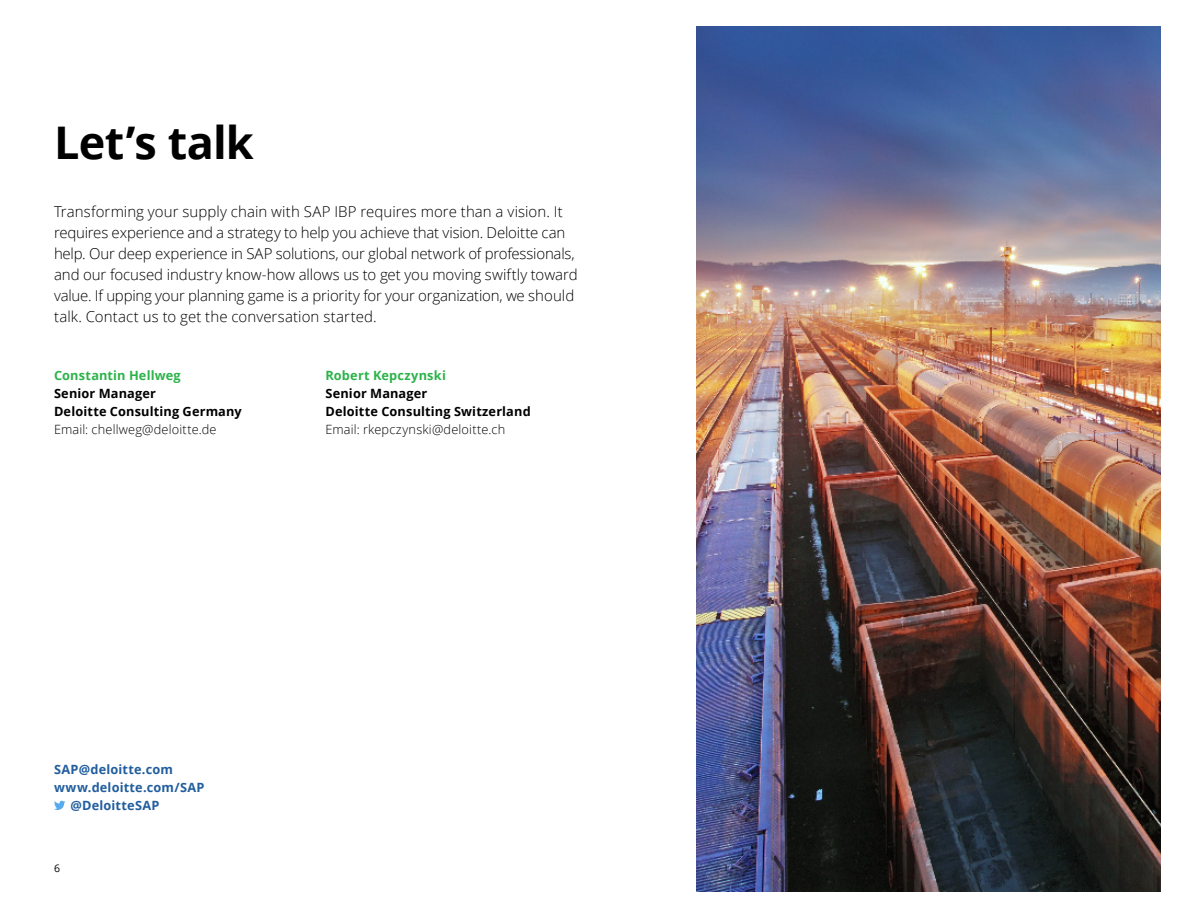
<style>
.page{position:relative;width:1188px;height:918px;background:#fff}
.page>*{position:absolute;margin:0;border:0;box-sizing:border-box;transform-origin:0 0}
.t1{font:700 45px "Open Sans";letter-spacing:-.015em;color:#000}
.t2{font:300 15px/21px "Open Sans";letter-spacing:-.01em;color:#000}
.t3{font:700 12.75px/18px "Open Sans";letter-spacing:.01em;color:#000}
.t4{font:300 12.75px "Open Sans";letter-spacing:.015em;color:#000}
.t5{font:700 12.75px "Open Sans";letter-spacing:.015em;color:#215e9e}
.t6{font:700 12.75px "Open Sans";letter-spacing:.015em;color:#2cb34a}
.t7{font:10.5px "Open Sans";color:#000}
</style>
<div class="page">
<img style="left:697px;top:26px;width:464px;height:865px">
<svg style="left:54px;top:801px;width:11px;height:9px"></svg>
<h1 class="t1" style="left:54px;top:111px;width:201px">Let’s talk</h1>
<p class="t2" style="left:54px;top:200px;width:525px">Transforming your supply chain with SAP IBP requires more than a vision. It requires experience and a strategy to help you achieve that vision. Deloitte can help. Our deep experience in SAP solutions, our global network of professionals, and our focused industry know-how allows us to get you moving swiftly toward value. If upping your planning game is a priority for your organization, we should talk. Contact us to get the conversation started.</p>
<p class="t6" style="left:54px;top:366px;width:128px">Constantin Hellweg</p>
<p class="t3" style="left:54px;top:384px;width:189px">Senior Manager<br>Deloitte Consulting Germany</p>
<p class="t4" style="left:54px;top:421px;width:164px">Email: chellweg@deloitte.de</p>
<p class="t6" style="left:325px;top:366px;width:122px">Robert Kepczynski</p>
<p class="t3" style="left:325px;top:384px;width:207px">Senior Manager<br>Deloitte Consulting Switzerland</p>
<p class="t4" style="left:325px;top:421px;width:181px">Email: rkepczynski@deloitte.ch</p>
<p class="t5" style="left:54px;top:760px;width:120px">SAP@deloitte.com</p>
<p class="t5" style="left:54px;top:778px;width:152px">www.deloitte.com/SAP</p>
<p class="t5" style="left:71px;top:796px;width:91px">@DeloitteSAP</p>
<p class="t7" style="left:54px;top:861px;width:8px">6</p>
</div>
